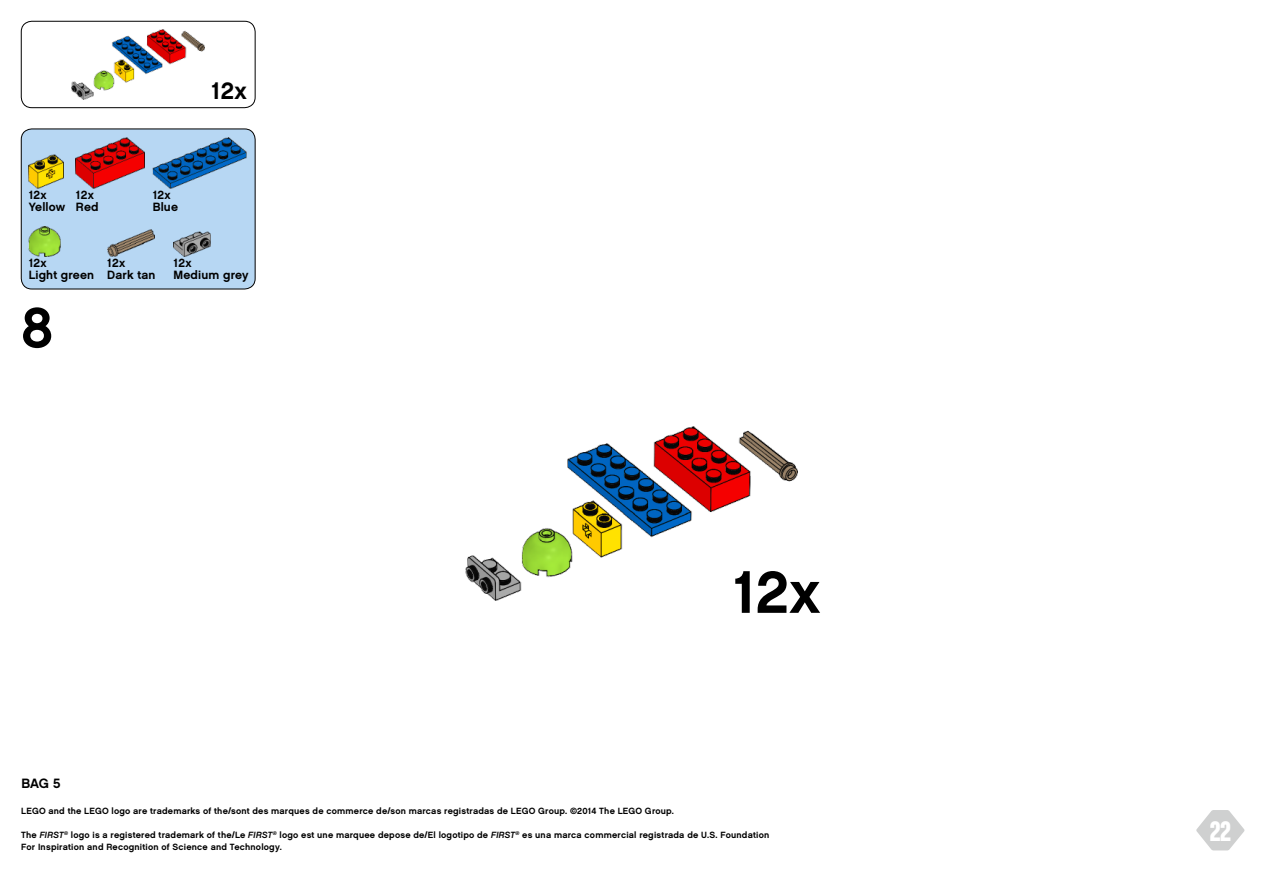
<style>
.page{position:relative;width:1263px;height:893px;background:#fff}
.page>*{position:absolute;margin:0;border:0;box-sizing:border-box;transform-origin:0 0}
.t1{font:700 60px "LEGO Chalet 60";color:#000}
.t2{font:700 57px "LEGO Chalet 60";color:#000}
.t3{font:700 30px "LEGO Chalet Comprime 80";color:#fff}
.t4{font:700 24px "LEGO Chalet 60";color:#000}
.t5{font:700 13.5px "LEGO Chalet 60";color:#000}
.t6{font:700 12px/12px "LEGO Chalet 60";letter-spacing:.015em;color:#000}
.t7{font:700 9px/12px "LEGO Chalet 60";letter-spacing:.02em;color:#000}
.s1{font-style:italic}
</style>
<div class="page">
<img style="left:465px;top:427px;width:332px;height:173px">
<div style="left:21px;top:21px;width:234px;height:87px;border:1px solid #000;border-radius:11px"></div>
<img style="left:72px;top:30px;width:133px;height:69px">
<div style="left:21px;top:129px;width:234px;height:160px;background:#b7d7f3;border-radius:11px"></div>
<div style="left:21px;top:129px;width:234px;height:160px;border:1px solid #000;border-radius:11px"></div>
<img style="left:76px;top:137px;width:69px;height:51px">
<img style="left:153px;top:137px;width:94px;height:51px">
<img style="left:29px;top:155px;width:35px;height:33px">
<img style="left:29px;top:226px;width:31px;height:30px">
<img style="left:173px;top:232px;width:37px;height:25px">
<img style="left:107px;top:230px;width:47px;height:26px">
<svg style="left:1196px;top:810px;width:48px;height:40px"></svg>
<h3 class="t4" style="left:211px;top:76px;width:37px">12x</h3>
<h3 class="t6" style="left:29px;top:188px;width:38px">12x<br>Yellow</h3>
<h3 class="t6" style="left:76px;top:188px;width:24px">12x<br>Red</h3>
<h3 class="t6" style="left:153px;top:188px;width:27px">12x<br>Blue</h3>
<h3 class="t6" style="left:29px;top:257px;width:67px">12x<br>Light green</h3>
<h3 class="t6" style="left:173px;top:257px;width:77px">12x<br>Medium grey</h3>
<h3 class="t6" style="left:107px;top:257px;width:50px">12x<br>Dark tan</h3>
<h2 class="t2" style="left:21px;top:292px;width:33px">8</h2>
<h3 class="t5" style="left:21px;top:775px;width:41px">BAG 5</h3>
<h1 class="t1" style="left:733px;top:554px;width:89px">12x</h1>
<p class="t7" style="left:21px;top:805px;width:654px">LEGO and the LEGO logo are trademarks of the/sont des marques de commerce de/son marcas registradas de LEGO Group. ©2014 The LEGO Group.</p>
<p class="t7" style="left:21px;top:829px;width:750px">The <span class="s1">FIRST</span><sup>®</sup> logo is a registered trademark of the/Le <span class="s1">FIRST</span><sup>®</sup> logo est une marquee depose de/El logotipo de <span class="s1">FIRST</span><sup>®</sup> es una marca commercial registrada de U.S. Foundation<br>For Inspiration and Recognition of Science and Technology.</p>
<h3 class="t3" style="left:1210px;top:813px;width:23px">22</h3>
</div>
